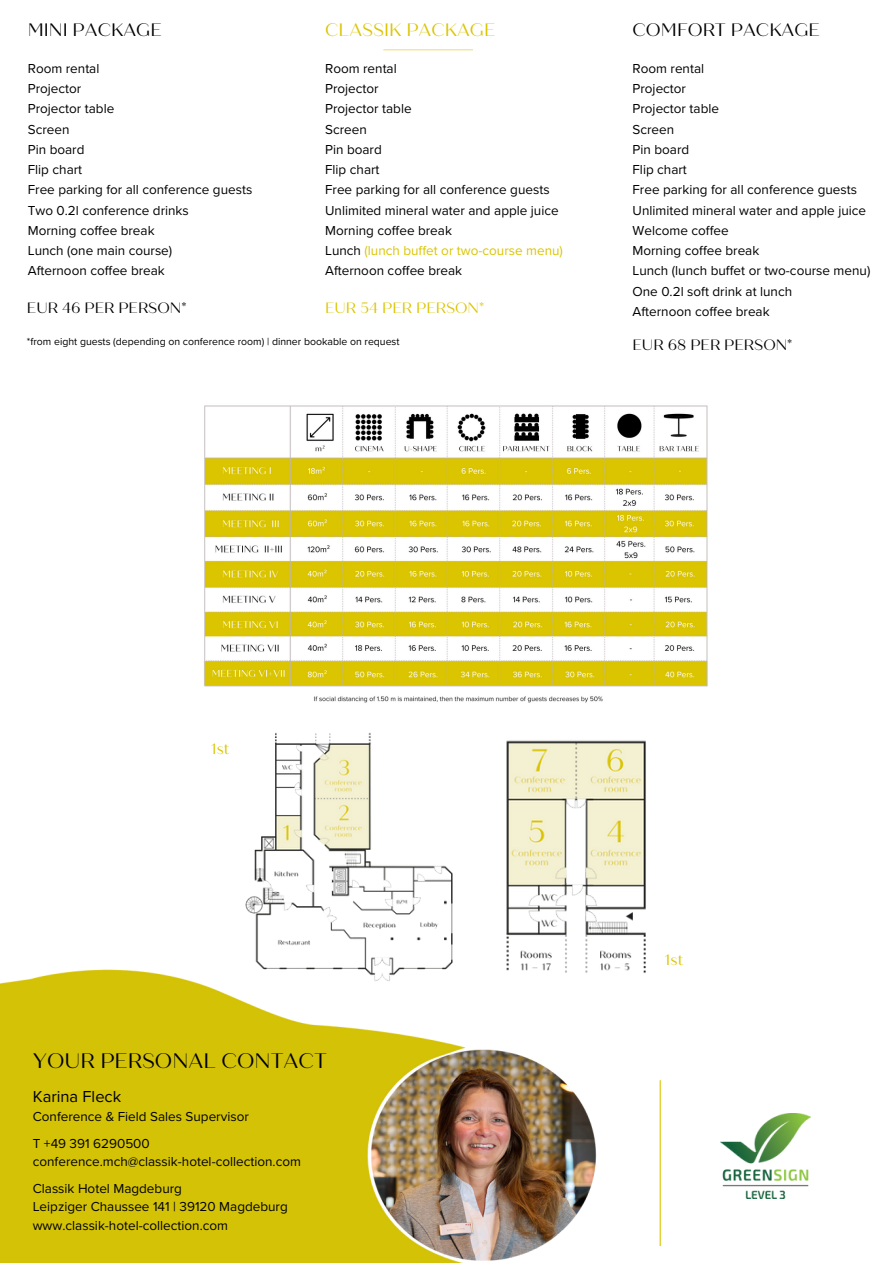
<style>
.page{position:relative;width:893px;height:1264px;background:#fff}
.page>*{position:absolute;margin:0;border:0;box-sizing:border-box;transform-origin:0 0}
.t1{font:21px "Quiche Sans";color:#000}
.t2{font:18px "Quiche Sans";color:#000}
.t3{font:18px "Quiche Sans";color:#dbc500}
.t4{font:16.5px "Proxima Nova";color:#000}
.t5{font:15px "Quiche Sans";color:#000}
.t6{font:15px "Quiche Sans";color:#dbc500}
.t7{font:13.5px "Proxima Nova";color:#000}
.t8{font:13.5px "Proxima Nova";color:#dbc500}
.t9{font:10.5px "Proxima Nova";color:#000}
.s1{color:#000}
</style>
<div class="page">
<img style="left:204px;top:405px;width:504px;height:208px">
<img style="left:203px;top:613px;width:505px;height:74px">
<hr style="left:659px;top:1080px;width:1px;height:165px;background:#dbc500">
<hr style="left:383px;top:49px;width:90px;height:1px;background:#dbc500">
<img style="left:720px;top:1113px;width:90px;height:85px">
<img style="left:0;top:974px;width:597px;height:288px">
<img style="left:50px;top:696px;width:596px;height:328px">
<p class="t2" style="left:28px;top:19px;width:135px">MINI PACKAGE</p>
<p class="t3" style="left:325px;top:19px;width:172px">CLASSIK PACKAGE</p>
<p class="t7" style="left:325px;top:60px;width:73px">Room rental</p>
<p class="t7" style="left:325px;top:81px;width:55px">Projector</p>
<p class="t7" style="left:325px;top:101px;width:88px">Projector table</p>
<p class="t7" style="left:325px;top:121px;width:43px">Screen</p>
<p class="t7" style="left:325px;top:141px;width:58px">Pin board</p>
<p class="t7" style="left:325px;top:162px;width:56px">Flip chart</p>
<p class="t7" style="left:325px;top:182px;width:226px">Free parking for all conference guests</p>
<p class="t7" style="left:325px;top:202px;width:235px">Unlimited mineral water and apple juice</p>
<p class="t7" style="left:325px;top:222px;width:128px">Morning coffee break</p>
<p class="t8" style="left:325px;top:243px;width:239px"><span class="s1">Lunch</span> (lunch buffet or two-course menu)</p>
<p class="t7" style="left:325px;top:263px;width:139px">Afternoon coffee break</p>
<p class="t7" style="left:28px;top:60px;width:73px">Room rental</p>
<p class="t7" style="left:28px;top:81px;width:55px">Projector</p>
<p class="t7" style="left:28px;top:101px;width:88px">Projector table</p>
<p class="t7" style="left:28px;top:121px;width:43px">Screen</p>
<p class="t7" style="left:28px;top:141px;width:58px">Pin board</p>
<p class="t7" style="left:28px;top:162px;width:56px">Flip chart</p>
<p class="t7" style="left:28px;top:182px;width:226px">Free parking for all conference guests</p>
<p class="t7" style="left:28px;top:202px;width:162px">Two 0.2l conference drinks</p>
<p class="t7" style="left:28px;top:222px;width:128px">Morning coffee break</p>
<p class="t7" style="left:28px;top:243px;width:146px">Lunch (one main course)</p>
<p class="t7" style="left:28px;top:263px;width:139px">Afternoon coffee break</p>
<p class="t5" style="left:27px;top:299px;width:161px">EUR 46 PER PERSON*</p>
<p class="t6" style="left:325px;top:299px;width:161px">EUR 54 PER PERSON*</p>
<p class="t9" style="left:27px;top:335px;width:374px">*from eight guests (depending on conference room) | dinner bookable on request</p>
<p class="t2" style="left:632px;top:19px;width:189px">COMFORT PACKAGE</p>
<p class="t7" style="left:632px;top:60px;width:73px">Room rental</p>
<p class="t7" style="left:632px;top:81px;width:55px">Projector</p>
<p class="t7" style="left:632px;top:101px;width:88px">Projector table</p>
<p class="t7" style="left:632px;top:121px;width:43px">Screen</p>
<p class="t7" style="left:632px;top:141px;width:58px">Pin board</p>
<p class="t7" style="left:632px;top:162px;width:56px">Flip chart</p>
<p class="t7" style="left:632px;top:182px;width:226px">Free parking for all conference guests</p>
<p class="t7" style="left:632px;top:202px;width:235px">Unlimited mineral water and apple juice</p>
<p class="t7" style="left:632px;top:222px;width:98px">Welcome coffee</p>
<p class="t7" style="left:632px;top:243px;width:128px">Morning coffee break</p>
<p class="t7" style="left:632px;top:263px;width:239px">Lunch (lunch buffet or two-course menu)</p>
<p class="t7" style="left:632px;top:283px;width:161px">One 0.2l soft drink at lunch</p>
<p class="t7" style="left:632px;top:303px;width:139px">Afternoon coffee break</p>
<p class="t5" style="left:632px;top:335px;width:161px">EUR 68 PER PERSON*</p>
<p class="t6" style="left:211px;top:739px;width:20px">1st</p>
<p class="t1" style="left:33px;top:1048px;width:296px">YOUR PERSONAL CONTACT</p>
<p class="t4" style="left:33px;top:1086px;width:90px">Karina Fleck</p>
<p class="t7" style="left:33px;top:1108px;width:217px">Conference &amp; Field Sales Supervisor</p>
<p class="t7" style="left:33px;top:1135px;width:119px">T +49 391 6290500</p>
<p class="t7" style="left:33px;top:1153px;width:270px">conference.mch@classik-hotel-collection.com</p>
<p class="t7" style="left:33px;top:1180px;width:151px">Classik Hotel Magdeburg</p>
<p class="t7" style="left:33px;top:1198px;width:256px">Leipziger Chaussee 141 | 39120 Magdeburg</p>
<p class="t7" style="left:33px;top:1217px;width:197px">www.classik-hotel-collection.com</p>
<p class="t6" style="left:664px;top:951px;width:20px">1st</p>
</div>
